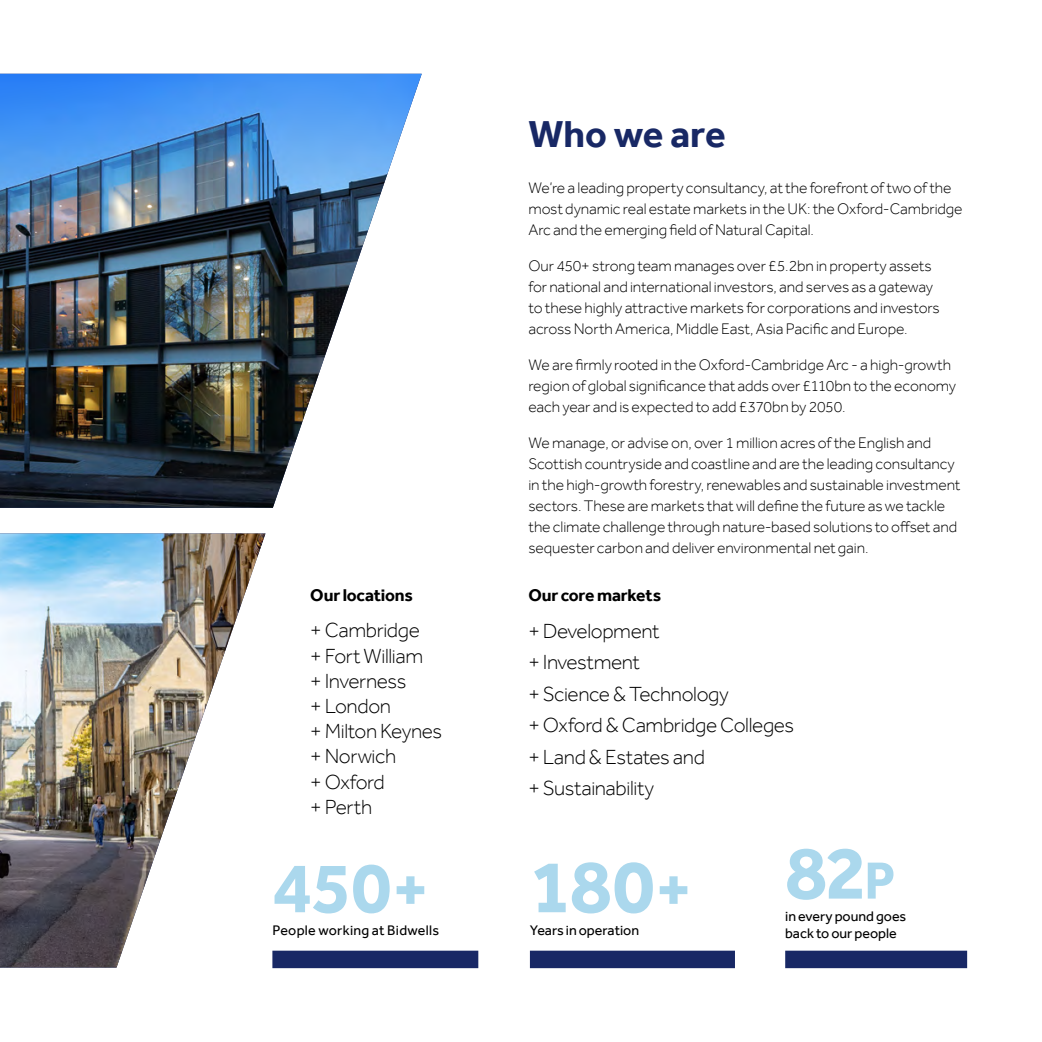
<style>
.page{position:relative;width:1042px;height:1042px;background:#fff}
.page>*{position:absolute;margin:0;border:0;box-sizing:border-box;transform-origin:0 0}
.t1{font:700 77px "Effra";color:#abd8ed}
.t2{font:700 73.5px "Effra";color:#abd8ed}
.t3{font:700 38.5px "Effra";letter-spacing:-.005em;color:#182865}
.t4{font:300 21px/25.2px "Effra";letter-spacing:-.02em;color:#000}
.t5{font:700 17.5px "Effra";letter-spacing:-.01em;color:#000}
.t6{font:300 15.75px/21px "Effra";letter-spacing:-.005em;color:#000}
.t7{font:14.17px/17.2px "Effra";color:#000}
.t8{font:14.17px "Effra";letter-spacing:.02em;color:#000}
.s1{font-size:69.3px}
.s2{font-size:53.9px}
</style>
<div class="page">
<div style="left:530px;top:950px;width:205px;height:18px;background:#182865"></div>
<div style="left:272px;top:950px;width:206px;height:18px;background:#182865"></div>
<div style="left:785px;top:950px;width:182px;height:18px;background:#182865"></div>
<img style="left:0;top:533px;width:265px;height:434px">
<img style="left:0;top:74px;width:422px;height:434px">
<p class="t5" style="left:310px;top:584px;width:104px">Our locations</p>
<h3 class="t4" style="left:310px;top:617px;width:133px">+ Cambridge<br>+ Fort William<br>+ Inverness<br>+ London<br>+ Milton Keynes + Norwich<br>+ Oxford<br>+ Perth</h3>
<h2 class="t2" style="left:272px;top:844px;width:158px">450<span class="s1">+</span></h2>
<p class="t8" style="left:272px;top:921px;width:168px">People working at Bidwells</p>
<h3 class="t3" style="left:528px;top:111px;width:199px">Who we are</h3>
<p class="t6" style="left:528px;top:177px;width:436px">We’re a leading property consultancy, at the forefront of two of the most dynamic real estate markets in the UK: the Oxford-Cambridge<br>Arc and the emerging field of Natural Capital.</p>
<p class="t6" style="left:528px;top:255px;width:413px">Our 450+ strong team manages over £5.2bn in property assets for national and international investors, and serves as a gateway to these highly attractive markets for corporations and investors across North America, Middle East, Asia Pacific and Europe.</p>
<p class="t6" style="left:528px;top:354px;width:429px">We are firmly rooted in the Oxford-Cambridge Arc - a high-growth region of global significance that adds over £110bn to the economy each year and is expected to add £370bn by 2050.</p>
<p class="t6" style="left:528px;top:432px;width:433px">We manage, or advise on, over 1 million acres of the English and Scottish countryside and coastline and are the leading consultancy in the high-growth forestry, renewables and sustainable investment sectors. These are markets that will define the future as we tackle the climate challenge through nature-based solutions to offset and sequester carbon and deliver environmental net gain.</p>
<p class="t5" style="left:528px;top:585px;width:134px">Our core markets</p>
<h3 class="t4" style="left:528px;top:615px;width:267px;line-height:31.5px">+ Development<br>+ Investment<br>+ Science &amp; Technology<br>+ Oxford &amp; Cambridge Colleges + Land &amp; Estates and<br>+ Sustainability</h3>
<h1 class="t1" style="left:530px;top:840px;width:164px">180<span class="s1">+</span></h1>
<p class="t7" style="left:530px;top:921px;width:111px">Years in operation</p>
<h1 class="t1" style="left:785px;top:827px;width:112px">82<span class="s2">P</span></h1>
<p class="t7" style="left:785px;top:907px;width:123px">in every pound goes back to our people</p>
</div>
